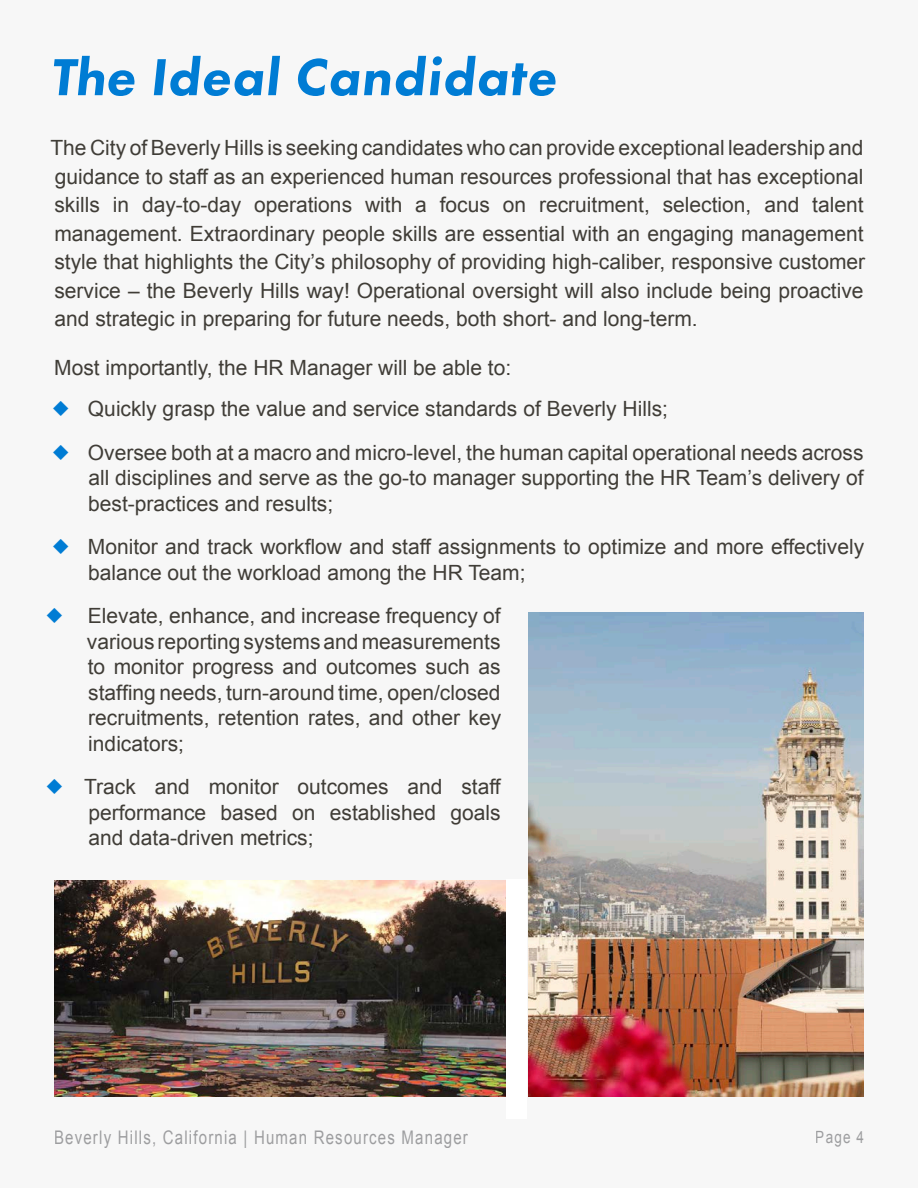
<style>
.page{position:relative;width:918px;height:1188px;background:#f7f7f7}
.page>*{position:absolute;margin:0;border:0;box-sizing:border-box;transform-origin:0 0}
.RA_Major_Heading{font:800 54px "Futura PT";color:#007cd4}
.t1{font:21px/25.5px "Arial";color:#403d37;text-align:justify}
.t2{font:18.75px "Arial";letter-spacing:.08em;color:#6c6d70;scale:.8 1}
.t3{font:16.8px "Arial";color:#6c6d70;scale:.8 1}
.s1{color:#007cd4}
</style>
<div class="page">
<img style="left:528px;top:612px;width:336px;height:484px">
<img style="left:54px;top:880px;width:452px;height:216px">
<div style="left:507px;top:879px;width:20px;height:240px;background:#fff"></div>
<p class="RA_Major_Heading" style="left:50px;top:43px;width:514px">The Ideal Candidate</p>
<p class="t1" style="left:50px;top:134px;width:816px;line-height:28.5px">The City of Beverly Hills is seeking candidates who can provide exceptional leadership and guidance to staff as an experienced human resources professional that has exceptional skills in day-to-day operations with a focus on recruitment, selection, and talent management. Extraordinary people skills are essential with an engaging management style that highlights the City’s philosophy of providing high-caliber, responsive customer service – the Beverly Hills way! Operational oversight will also include being proactive and strategic in preparing for future needs, both short- and long-term.</p>
<p class="t1" style="left:54px;top:355px;width:459px">Most importantly, the HR Manager will be able to:</p>
<p class="t1" style="left:51px;top:396px;width:618px"><span class="s1">○</span> Quickly grasp the value and service standards of Beverly Hills;</p>
<p class="t1" style="left:88px;top:440px;width:777px;text-indent:-37px"><span class="s1">○</span> Oversee both at a macro and micro-level, the human capital operational needs across all disciplines and serve as the go-to manager supporting the HR Team’s delivery of best-practices and results;</p>
<p class="t1" style="left:88px;top:534px;width:778px;text-indent:-37px"><span class="s1">○</span> Monitor and track workflow and staff assignments to optimize and more effectively balance out the workload among the HR Team;</p>
<p class="t1" style="left:87px;top:603px;width:416px;text-indent:-42px"><span class="s1">○</span> Elevate, enhance, and increase frequency of various reporting systems and measurements to monitor progress and outcomes such as staffing needs, turn-around time, open/closed recruitments, retention rates, and other key indicators;</p>
<p class="t1" style="left:88px;top:774px;width:414px;text-indent:-43px"><span class="s1">○</span> Track and monitor outcomes and staff performance based on established goals and data-driven metrics;</p>
<p class="t2" style="left:54px;top:1125px;width:519px">Beverly Hills, California | Human Resources Manager</p>
<p class="t3" style="left:816px;top:1126px;width:62px">Page 4</p>
</div>
